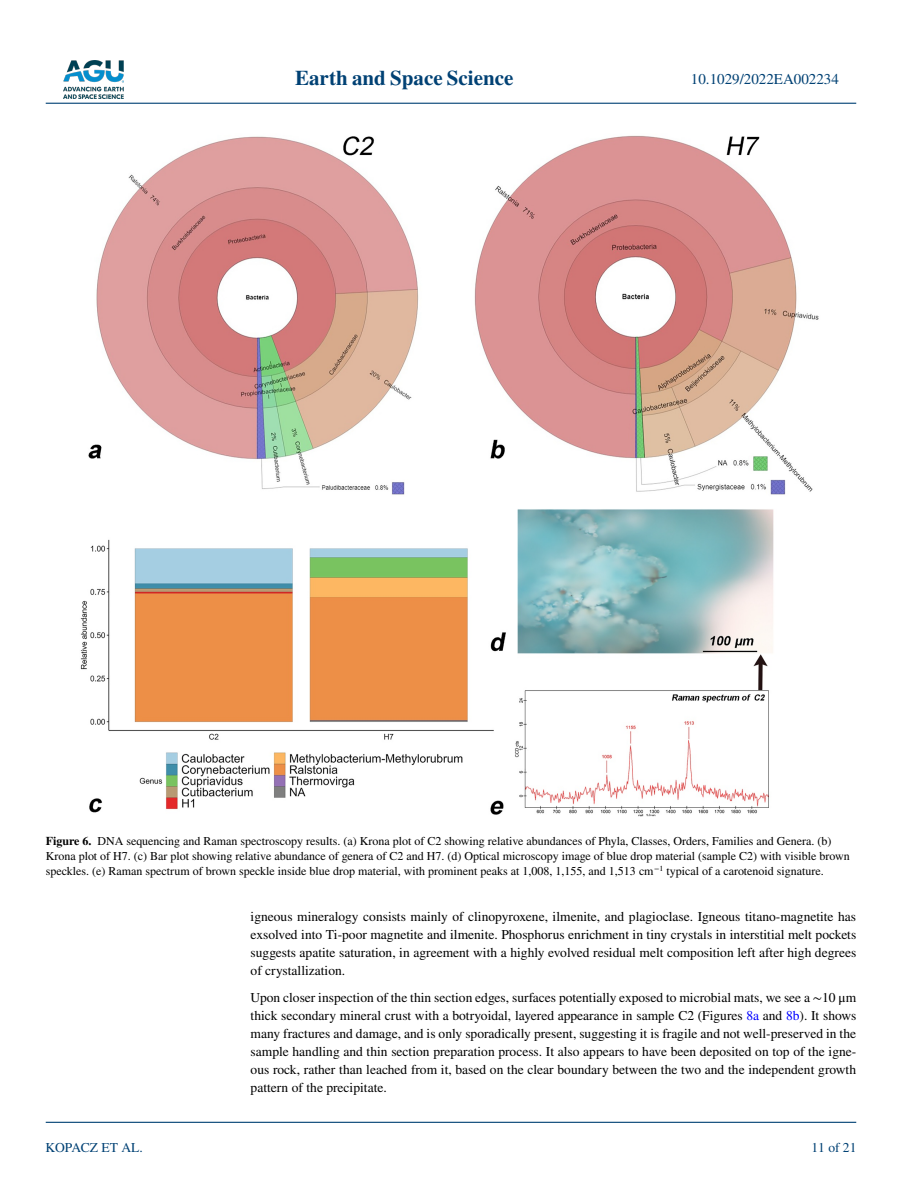
<style>
.page{position:relative;width:902px;height:1183px;background:#fff}
.page>*{position:absolute;margin:0;border:0;box-sizing:border-box;transform-origin:0 0}
.t1{font:700 21px "STIX";color:#004174}
.t2{font:15px "STIX";color:#004174}
.t3{font:13.5px/18px "STIX";color:#000;text-align:justify}
.t4{font:13.5px "STIX";color:#004174}
.t5{font:12px/15px "STIX";color:#000}
.s1{font-weight:700}
.s2{color:#00f}
</style>
<div class="page">
<img style="left:63px;top:60px;width:60px;height:39px">
<hr style="left:46px;top:103px;width:810px;height:1px;background:#004174">
<hr style="left:46px;top:1121px;width:810px;height:1px;background:#004174">
<img style="left:80px;top:135px;width:739px;height:681px">
<h1 class="t1" style="left:295px;top:66px;width:220px">Earth and Space Science</h1>
<p class="t2" style="left:691px;top:69px;width:149px">10.1029/2022EA002234</p>
<p class="t5" style="left:46px;top:834px;width:805px"><span class="s1">Figure 6.</span> DNA sequencing and Raman spectroscopy results. (a) Krona plot of C2 showing relative abundances of Phyla, Classes, Orders, Families and Genera. (b)<br>Krona plot of H7. (c) Bar plot showing relative abundance of genera of C2 and H7. (d) Optical microscopy image of blue drop material (sample C2) with visible brown speckles. (e) Raman spectrum of brown speckle inside blue drop material, with prominent peaks at 1,008, 1,155, and 1,513 cm<sup>−1</sup> typical of a carotenoid signature.</p>
<p class="t4" style="left:45px;top:1138px;width:99px">KOPACZ ET AL.</p>
<p class="t3" style="left:250px;top:908px;width:607px">igneous mineralogy consists mainly of clinopyroxene, ilmenite, and plagioclase. Igneous titano-magnetite has exsolved into Ti-poor magnetite and ilmenite. Phosphorus enrichment in tiny crystals in interstitial melt pockets suggests apatite saturation, in agreement with a highly evolved residual melt composition left after high degrees of crystallization.</p>
<p class="t3" style="left:250px;top:989px;width:607px">Upon closer inspection of the thin section edges, surfaces potentially exposed to microbial mats, we see a ∼10 μm thick secondary mineral crust with a botryoidal, layered appearance in sample C2 (Figures <span class="s2">8a</span> and <span class="s2">8b</span>). It shows many fractures and damage, and is only sporadically present, suggesting it is fragile and not well-preserved in the sample handling and thin section preparation process. It also appears to have been deposited on top of the igne&shy;ous rock, rather than leached from it, based on the clear boundary between the two and the independent growth pattern of the precipitate.</p>
<p class="t4" style="left:811px;top:1138px;width:46px">11 of 21</p>
</div>
